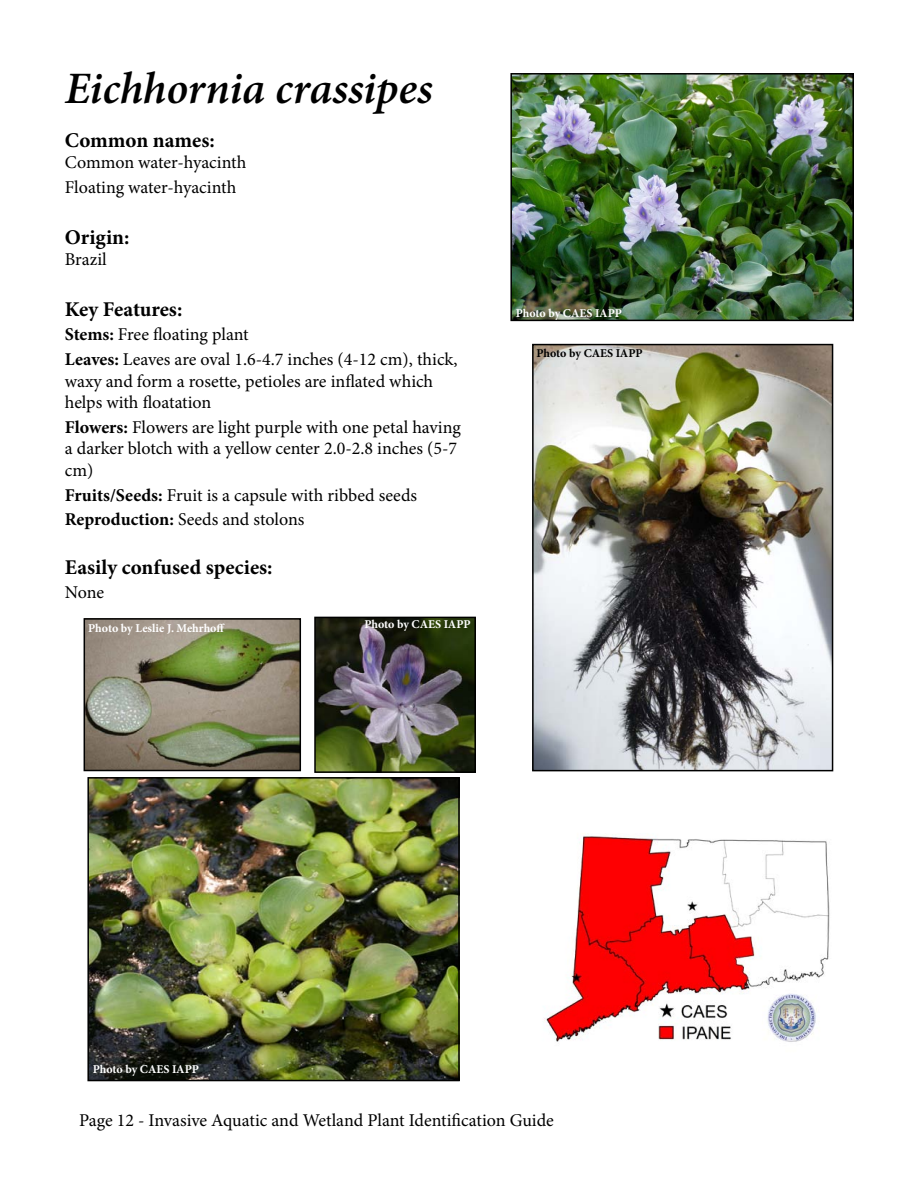
<style>
.page{position:relative;width:918px;height:1188px;background:#fff}
.page>*{position:absolute;margin:0;border:0;box-sizing:border-box;transform-origin:0 0}
.t1{font:italic 600 45px "Minion Pro";letter-spacing:-.005em;color:#000}
.t2{font:700 21px "Minion Pro";color:#000}
.t3{font:18px/21.6px "Minion Pro";color:#000}
.t4{font:700 12px "Minion Pro";letter-spacing:-.005em;color:#fff}
.t5{font:700 12px "Minion Pro";letter-spacing:-.005em;color:#000}
.s1{font-weight:700}
</style>
<div class="page">
<img style="left:90px;top:780px;width:367px;height:298px">
<div style="left:87px;top:777px;width:373px;height:304px;border:2px solid #000"></div>
<img style="left:87px;top:621px;width:211px;height:147px">
<div style="left:84px;top:618px;width:217px;height:153px;border:2px solid #000"></div>
<img style="left:544px;top:835px;width:286px;height:207px">
<img style="left:317px;top:620px;width:156px;height:150px">
<div style="left:314px;top:617px;width:162px;height:156px;border:2px solid #000"></div>
<img style="left:513px;top:76px;width:338px;height:242px">
<div style="left:510px;top:73px;width:344px;height:248px;border:2px solid #000"></div>
<img style="left:535px;top:347px;width:295px;height:421px">
<div style="left:532px;top:344px;width:301px;height:427px;border:2px solid #000"></div>
<h1 class="t1" style="left:65px;top:57px;width:369px">Eichhornia crassipes</h1>
<p class="t2" style="left:65px;top:125px;width:151px">Common names:</p>
<p class="t3" style="left:65px;top:150px;width:183px;line-height:25.2px">Common water-hyacinth<br>Floating water-hyacinth</p>
<p class="t2" style="left:65px;top:222px;width:66px">Origin:</p>
<p class="t3" style="left:65px;top:249px;width:44px">Brazil</p>
<p class="t2" style="left:65px;top:294px;width:119px">Key Features:</p>
<p class="t3" style="left:65px;top:323px;width:394px;line-height:24.6px"><span class="s1">Stems:</span> Free floating plant<br><span class="s1">Leaves:</span> Leaves are oval 1.6-4.7 inches (4-12 cm), thick,</p>
<p class="t3" style="left:65px;top:370px;width:370px">waxy and form a rosette, petioles are inflated which helps with floatation</p>
<p class="t3" style="left:65px;top:416px;width:398px"><span class="s1">Flowers:</span> Flowers are light purple with one petal having a darker blotch with a yellow center 2.0-2.8 inches (5-7 cm)</p>
<p class="t3" style="left:65px;top:483px;width:354px;line-height:24.6px"><span class="s1">Fruits/Seeds:</span> Fruit is a capsule with ribbed seeds<br><span class="s1">Reproduction:</span> Seeds and stolons</p>
<p class="t2" style="left:65px;top:552px;width:209px">Easily confused species:</p>
<p class="t3" style="left:65px;top:582px;width:41px">None</p>
<p class="t4" style="left:88px;top:620px;width:138px">Photo by Leslie J. Mehrhoff</p>
<p class="t4" style="left:364px;top:616px;width:108px">Photo by CAES IAPP</p>
<p class="t4" style="left:516px;top:305px;width:108px">Photo by CAES IAPP</p>
<p class="t5" style="left:536px;top:345px;width:108px">Photo by CAES IAPP</p>
<p class="t4" style="left:93px;top:1060px;width:108px">Photo by CAES IAPP</p>
<p class="t3" style="left:79px;top:1110px;width:476px">Page 12 - Invasive Aquatic and Wetland Plant Identification Guide</p>
</div>
